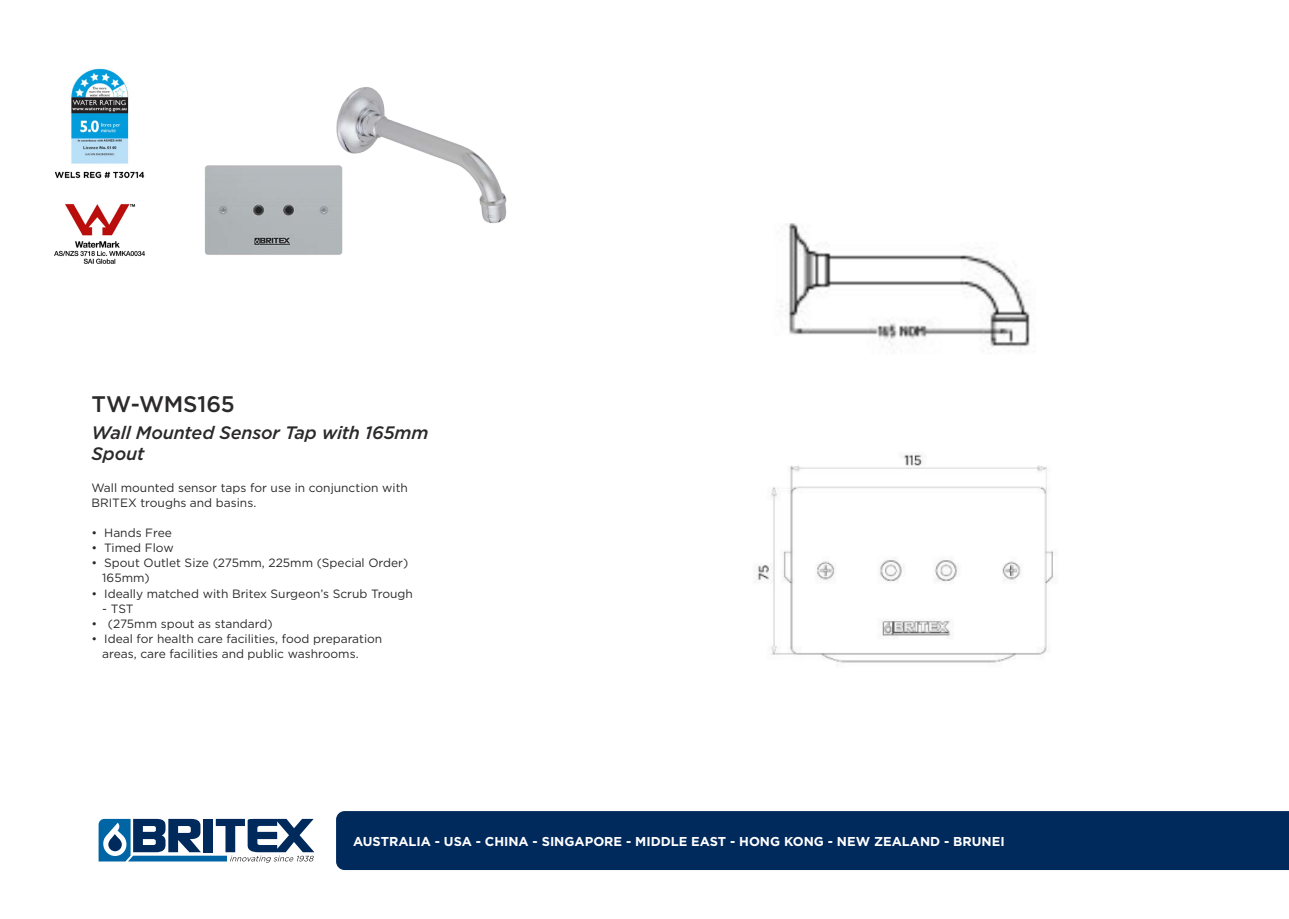
<style>
.page{position:relative;width:1289px;height:919px;background:#fff}
.page>*{position:absolute;margin:0;border:0;box-sizing:border-box;transform-origin:0 0}
.t1{font:500 22.5px "Gotham";letter-spacing:-.005em;color:#2b292a}
.index_title{font:italic 500 18px/21px "Gotham";letter-spacing:-.01em;color:#2b292a}
.address{font:700 12.9px "Gotham";color:#fff}
.t2{font:12px/15px "Gotham";color:#2b292a}
</style>
<div class="page">
<div style="left:336px;top:811px;width:952px;height:58px;background:#00295c"></div>
<svg style="left:99px;top:818px;width:215px;height:44px"></svg>
<img style="left:204px;top:87px;width:303px;height:168px">
<img style="left:54px;top:204px;width:91px;height:60px">
<img style="left:55px;top:68px;width:90px;height:111px">
<img style="left:757px;top:452px;width:296px;height:211px">
<img style="left:781px;top:223px;width:249px;height:124px">
<p class="t1" style="left:91px;top:391px;width:145px">TW-WMS165</p>
<p class="index_title" style="left:91px;top:421px;width:339px">Wall Mounted Sensor Tap with 165mm<br>Spout</p>
<p class="t2" style="left:91px;top:480px;width:318px">Wall mounted sensor taps for use in conjunction with<br>BRITEX troughs and basins.</p>
<p class="t2" style="left:91px;top:525px;width:82px">• Hands Free</p>
<p class="t2" style="left:91px;top:540px;width:84px">• Timed Flow</p>
<p class="t2" style="left:102px;top:555px;width:307px;text-indent:-11px">• Spout Outlet Size (275mm, 225mm (Special Order)<br>165mm)</p>
<p class="t2" style="left:91px;top:585px;width:323px">• Ideally matched with Britex Surgeon’s Scrub Trough</p>
<p class="t2" style="left:102px;top:600px;width:33px">- TST</p>
<p class="t2" style="left:91px;top:615px;width:183px">• (275mm spout as standard)</p>
<p class="t2" style="left:102px;top:630px;width:281px;text-indent:-11px">• Ideal for health care facilities, food preparation areas, care facilities and public washrooms.</p>
<p class="address" style="left:353px;top:833px;width:653px">AUSTRALIA - USA - CHINA - SINGAPORE - MIDDLE EAST - HONG KONG - NEW ZEALAND - BRUNEI</p>
</div>
